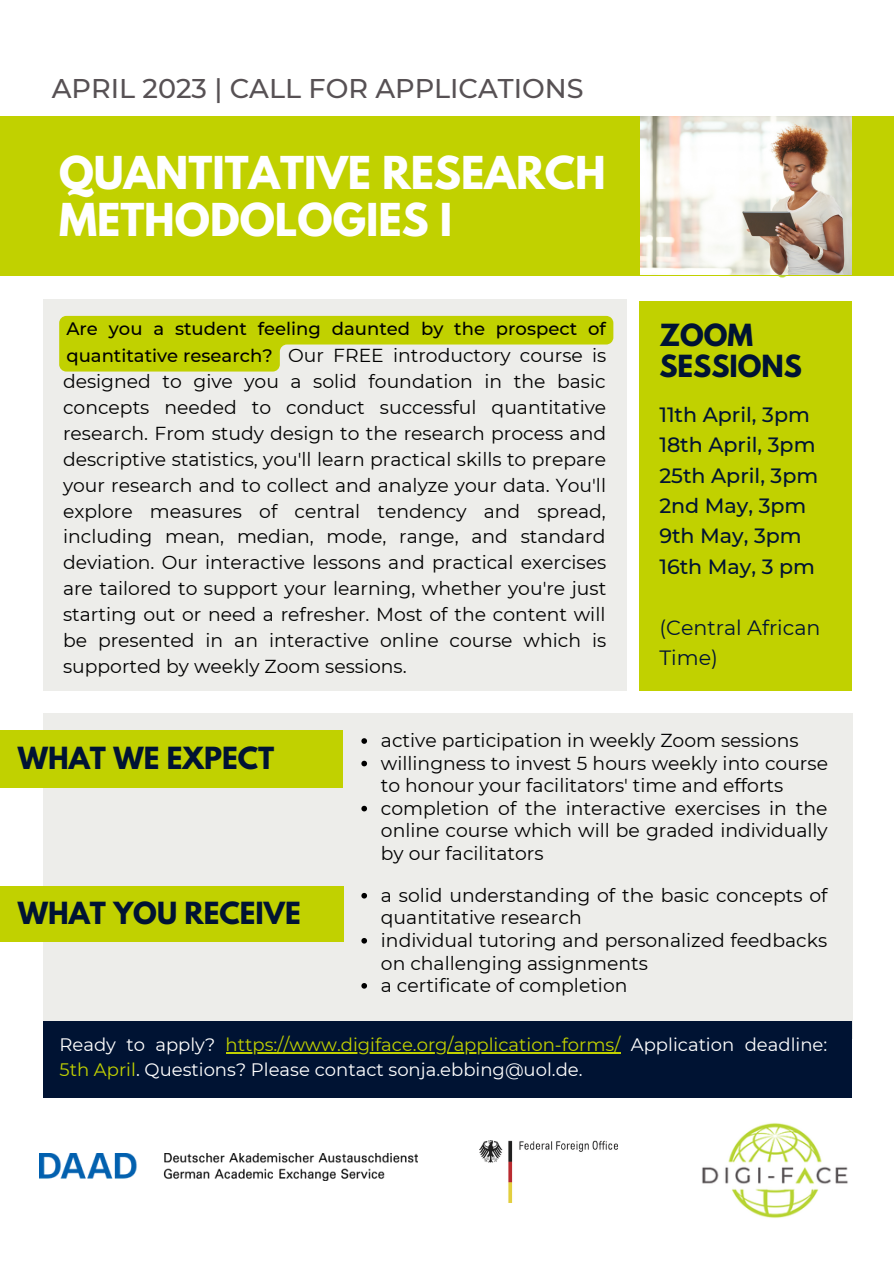
<style>
.page{position:relative;width:894px;height:1264px;background:#fff}
.page>*{position:absolute;margin:0;border:0;box-sizing:border-box;transform-origin:0 0}
.t1{font:700 40.2px/47.2px "League Spartan";color:#fff}
.t2{font:500 37.8px/52.5px "Montserrat";color:#fff}
.t3{font:700 27px/31.5px "League Spartan";color:#001333}
.t4{font:500 27px "Montserrat";color:#575154}
.t5{font:500 20.7px/30.5px "Montserrat";color:#001333}
.t6{font:20.7px/30.5px "Montserrat";color:#001333}
.t7{font:18.75px/26px "Montserrat";color:#000}
.t8{font:18px/24.8px "Montserrat";color:#fff}
.t9{font:500 18px/27px "Montserrat";color:#000}
.s1{color:#c1d100}
</style>
<div class="page">
<div style="left:43px;top:299px;width:583px;height:391px;background:#ededea"></div>
<div style="left:43px;top:713px;width:809px;height:325px;background:#ededea"></div>
<div style="left:43px;top:1020px;width:808px;height:77px;background:#001333"></div>
<div style="left:639px;top:301px;width:212px;height:389px;background:#c1d100"></div>
<div style="left:0;top:116px;width:893px;height:159px;background:#c1d100"></div>
<img style="left:659px;top:275px;width:192px;height:3px">
<img style="left:640px;top:116px;width:211px;height:159px">
<img style="left:479px;top:1140px;width:138px;height:61px">
<img style="left:39px;top:1153px;width:378px;height:27px">
<img style="left:702px;top:1123px;width:146px;height:95px">
<div style="left:0;top:730px;width:342px;height:57px;background:#c1d100"></div>
<div style="left:0;top:886px;width:344px;height:56px;background:#c1d100"></div>
<svg style="left:361px;top:738px;width:6px;height:5px"></svg>
<svg style="left:361px;top:760px;width:6px;height:6px"></svg>
<svg style="left:361px;top:805px;width:6px;height:6px"></svg>
<svg style="left:361px;top:892px;width:6px;height:6px"></svg>
<svg style="left:361px;top:938px;width:6px;height:5px"></svg>
<svg style="left:361px;top:983px;width:6px;height:5px"></svg>
<hr style="left:225px;top:1052px;width:395px;height:1px;background:#c1d100">
<svg style="left:59px;top:316px;width:554px;height:55px"></svg>
<h3 class="t4" style="left:52px;top:72px;width:533px">APRIL 2023 | CALL FOR APPLICATIONS</h3>
<h2 class="t2" style="left:81px;top:136px;width:516px">EXPLORING THE ONLINE<br>LEARNING ENVIRONMENT</h2>
<h1 class="t1" style="left:59px;top:154px;width:548px">QUANTITATIVE RESEARCH<br>METHODOLOGIES I</h1>
<p class="t9" style="left:66px;top:315px;width:541px">Are you a student feeling daunted by the prospect of quantitative research?</p>
<p class="t7" style="left:63px;top:316px;width:544px;text-align:justify">Are you a student feeling daunted by the prospect of quantitative research? Our FREE introductory course is designed to give you a solid foundation in the basic concepts needed to conduct successful quantitative research. From study design to the research process and descriptive statistics, you'll learn practical skills to prepare your research and to collect and analyze your data. You'll explore measures of central tendency and spread, including mean, median, mode, range, and standard deviation. Our interactive lessons and practical exercises are tailored to support your learning, whether you're just starting out or need a refresher. Most of the content will be presented in an interactive online course which is supported by weekly Zoom sessions.</p>
<h3 class="t3" style="left:659px;top:322px;width:144px">ZOOM<br>SESSIONS</h3>
<p class="t5" style="left:659px;top:399px;width:160px">11th April, 3pm<br>18th April, 3pm<br>25th April, 3pm<br>2nd May, 3pm<br>9th May, 3pm<br>16th May, 3 pm</p>
<p class="t6" style="left:659px;top:612px;width:163px">(Central African<br>Time)</p>
<h3 class="t3" style="left:18px;top:746px;width:258px">WHAT WE EXPECT</h3>
<h3 class="t3" style="left:18px;top:900px;width:284px">WHAT YOU RECEIVE</h3>
<p class="t7" style="left:381px;top:729px;width:448px;line-height:22.5px">active participation in weekly Zoom sessions willingness to invest 5 hours weekly into course to honour your facilitators' time and efforts completion of the interactive exercises in the online course which will be graded individually by our facilitators</p>
<p class="t7" style="left:381px;top:884px;width:448px;line-height:22.5px">a solid understanding of the basic concepts of quantitative research<br>individual tutoring and personalized feedbacks on challenging assignments<br>a certificate of completion</p>
<p class="t8" style="left:59px;top:1032px;width:769px">Ready to apply? <span class="s1">https://www.digiface.org/application-forms/</span> Application deadline:<br><span class="s1">5th April</span>. Questions? Please contact sonja.ebbing@uol.de.</p>
</div>
